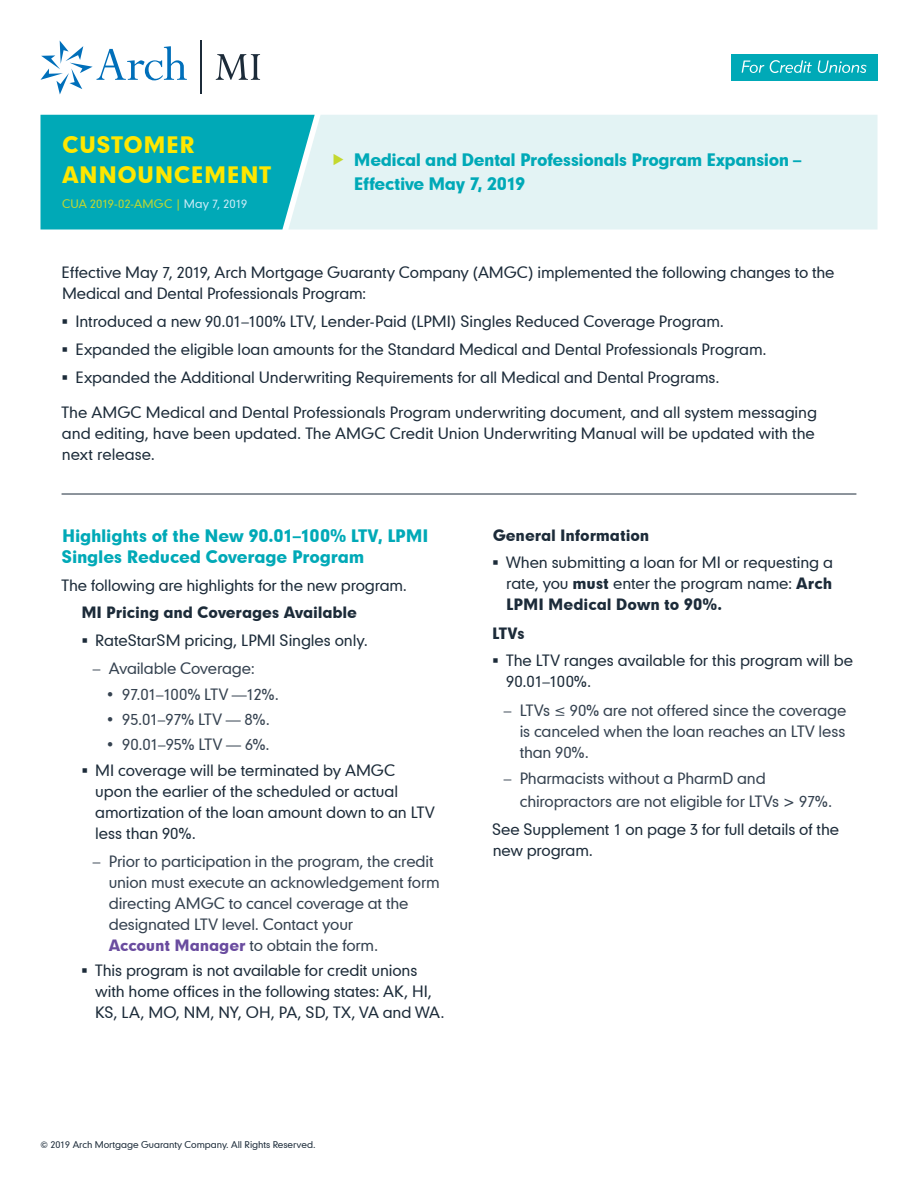
<style>
.page{position:relative;width:918px;height:1188px;background:#fff}
.page>*{position:absolute;margin:0;border:0;box-sizing:border-box;transform-origin:0 0}
.t1{font:21.75px/30px "Geometric 706 BT Black B";letter-spacing:.02em;color:#ffe700}
.t2{font:16.5px/24px "Geometric 706 BT Black B";letter-spacing:-.025em;color:#00a9b7}
.t3{font:15px/21px "Geometric 706 BT Medium B";letter-spacing:-.01em;color:#1c2b39}
.t4{font:15px/21px "Geometric 706 BT Medium B";letter-spacing:-.015em;color:#354250}
.t5{font:15px/28.2px "Geometric 706 BT Black B";letter-spacing:-.01em;color:#1c2b39}
.t6{font:15px "Geometric 706 BT Medium B";letter-spacing:-.045em;color:#354250}
.t7{font:11.25px "Geometric 706 BT Medium B";letter-spacing:.005em;color:#c4d82e}
.t8{font:9px "Geometric 706 BT Medium B";letter-spacing:-.005em;color:#1c2b39}
.s1{color:#cdecf8}
.s2{font-family:"Myriad Pro";color:#354250}
.s3{color:#354250}
.s4{font-family:"Myriad Pro"}
.s5{font-family:"Geometric 706 BT Black B";color:#6a4c9f}
.s6{font-family:"Geometric 706 BT Black B"}
.s7{font-family:"Geometric 706 BT Bold Condensed B"}
</style>
<div class="page">
<div style="left:731px;top:54px;width:147px;height:27px;background:#00a9b7"></div>
<svg style="left:742px;top:61px;width:22px;height:12px"></svg>
<svg style="left:770px;top:60px;width:42px;height:13px"></svg>
<svg style="left:818px;top:61px;width:49px;height:12px"></svg>
<svg style="left:40px;top:41px;width:147px;height:54px"></svg>
<hr style="left:201px;top:40px;width:1px;height:54px;background:#1c2b39">
<svg style="left:216px;top:54px;width:44px;height:26px"></svg>
<div style="left:40px;top:115px;width:248px;height:115px;background:#00a9b7"></div>
<div style="left:288px;top:115px;width:590px;height:115px;background:#e3f3f4"></div>
<hr style="left:62px;top:494px;width:794px;height:1px;background:#1c2b39">
<svg style="left:334px;top:154px;width:10px;height:12px"></svg>
<h1 class="t1" style="left:62px;top:129px;width:211px">CUSTOMER<br>ANNOUNCEMENT</h1>
<p class="t7" style="left:62px;top:196px;width:187px">CUA 2019-02-AMGC | <span class="s1">May 7, 2019</span></p>
<p class="t2" style="left:354px;top:148px;width:449px">Medical and Dental Professionals Program Expansion –<br>Effective May 7, 2019</p>
<p class="t3" style="left:62px;top:262px;width:775px">Effective May 7, 2019, Arch Mortgage Guaranty Company (AMGC) implemented the following changes to the<br>Medical and Dental Professionals Program:</p>
<p class="t3" style="left:75px;top:307px;width:693px;line-height:28.2px">Introduced a new 90.01–100% LTV, Lender-Paid (LPMI) Singles Reduced Coverage Program.<br>Expanded the eligible loan amounts for the Standard Medical and Dental Professionals Program.<br>Expanded the Additional Underwriting Requirements for all Medical and Dental Programs.</p>
<p class="t3" style="left:62px;top:401px;width:757px">The AMGC Medical and Dental Professionals Program underwriting document, and all system messaging and editing, have been updated. The AMGC Credit Union Underwriting Manual will be updated with the next release.</p>
<p class="t2" style="left:62px;top:524px;width:368px;line-height:21px">Highlights of the New 90.01–100% LTV, LPMI<br>Singles Reduced Coverage Program</p>
<p class="t3" style="left:62px;top:574px;width:347px">The following are highlights for the new program.</p>
<p class="t5" style="left:81px;top:598px;width:277px">MI Pricing and Coverages Available</p>
<p class="t3" style="left:92px;top:626px;width:277px;line-height:28.2px">RateStarSM pricing, LPMI Singles only. <span class="s2">−</span> <span class="s3">Available Coverage:</span></p>
<p class="t6" style="left:106px;top:684px;width:175px">• 97.01–100% LTV —12%.</p>
<p class="t4" style="left:106px;top:708px;width:166px">• 95.01–97% LTV — 8%.</p>
<p class="t4" style="left:106px;top:734px;width:165px">• 90.01–95% LTV — 6%.</p>
<p class="t3" style="left:95px;top:759px;width:341px">MI coverage will be terminated by AMGC upon the earlier of the scheduled or actual amortization of the loan amount down to an LTV less than 90%.</p>
<p class="t4" style="left:109px;top:850px;width:332px;text-indent:-16px"><span class="s4">−</span> Prior to participation in the program, the credit union must execute an acknowledgement form directing AMGC to cancel coverage at the designated LTV level. Contact your<br><span class="s5">Account Manager</span> to obtain the form.</p>
<p class="t3" style="left:95px;top:960px;width:351px">This program is not available for credit unions with home offices in the following states: AK, HI,<br>KS, LA, MO, NM, NY, OH, PA, SD, TX, VA and WA.</p>
<p class="t8" style="left:40px;top:1138px;width:277px">© 2019 Arch Mortgage Guaranty Company. All Rights Reserved.</p>
<p class="t5" style="left:493px;top:520px;width:158px">General Information</p>
<p class="t3" style="left:506px;top:552px;width:328px">When submitting a loan for MI or requesting a rate, you <span class="s6">must</span> enter the program name: <span class="s6">Arch</span></p>
<p class="t5" style="left:492px;top:590px;width:231px;text-indent:14px">LPMI Medical Down to 90%.<br>LTVs</p>
<p class="t3" style="left:506px;top:650px;width:349px">The LTV ranges available for this program will be<br>90.01–100%.</p>
<p class="t4" style="left:520px;top:699px;width:328px;text-align:justify;text-indent:-17px"><span class="s4">−</span> LTVs <span class="s7">≤</span> 90% are not offered since the coverage is canceled when the loan reaches an LTV less than 90%.</p>
<p class="t4" style="left:520px;top:767px;width:314px;line-height:22.5px;text-indent:-16px"><span class="s4">−</span> Pharmacists without a PharmD and chiropractors are not eligible for LTVs &gt; 97%.</p>
<p class="t3" style="left:492px;top:819px;width:348px">See Supplement 1 on page 3 for full details of the new program.</p>
</div>
